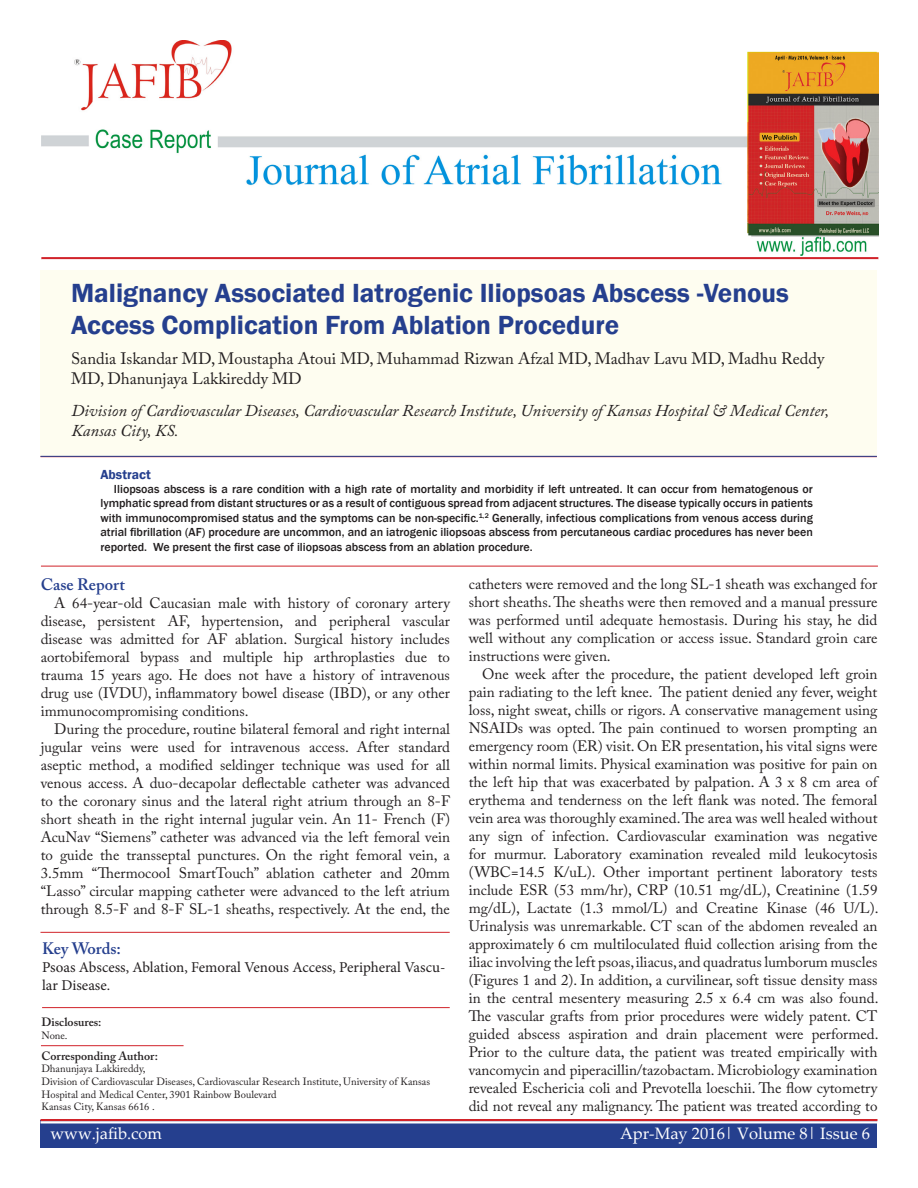
<style>
.page{position:relative;width:918px;height:1188px;background:#fff}
.page>*{position:absolute;margin:0;border:0;box-sizing:border-box;transform-origin:0 0}
._05_Article_Title{font:600 27px/32.4px "Franklin Gothic";color:#253f8e}
._07_Author_Affiliati{font:italic 16.5px/19.8px "Adobe Caslon Pro";color:#231f20}
._06_Author_block{font:16.5px/19.8px "Adobe Caslon Pro";color:#231f20}
.white_header_for_blu{font:16.5px "Palatino Linotype";color:#fff}
._11_Body_Header{font:600 16.5px "Adobe Caslon Pro";color:#253f8e}
._10_Body_Text{font:15px/18px "Adobe Caslon Pro";color:#231f20;text-align:justify}
.t1{font:15px/18px "Minion Pro";color:#231f20}
._08_Abstract_Header{font:600 13.5px "Franklin Gothic";color:#253f8e}
._09_Abstract_Body{font:500 12px/14.4px "Franklin Gothic";color:#231f20;text-align:justify}
._13_small_text_for_h{font:600 12px "Adobe Caslon Pro";color:#231f20}
._14_Small_text_heade{font:600 12px "Adobe Caslon Pro";color:#231f20}
._13_small_text_for_h-2{font:10.5px/12.6px "Adobe Caslon Pro";color:#231f20}
</style>
<div class="page">
<div style="left:40px;top:1120px;width:838px;height:28px;background:#253f8e"></div>
<hr style="left:40px;top:1119px;width:838px;height:2px;background:#d1232a">
<hr style="left:40px;top:1121px;width:838px;height:3px;background:#fff">
<div style="left:40px;top:270px;width:838px;height:186px;background:#fefdf0"></div>
<hr style="left:41px;top:566px;width:837px;height:1px;background:#d1232a">
<hr style="left:40px;top:456px;width:837px;height:1px;background:#253f8e">
<hr style="left:42px;top:1007px;width:408px;height:1px;background:#d1232a">
<hr style="left:41px;top:1045px;width:143px;height:1px;background:#d1232a">
<hr style="left:40px;top:932px;width:410px;height:1px;background:#d1232a">
<hr style="left:41px;top:257px;width:837px;height:2px;background:#d1232a">
<img style="left:41px;top:40px;width:837px;height:216px">
<p class="_05_Article_Title" style="left:71px;top:277px;width:720px">Malignancy Associated Iatrogenic Iliopsoas Abscess -Venous<br>Access Complication From Ablation Procedure</p>
<p class="_06_Author_block" style="left:71px;top:349px;width:755px">Sandia Iskandar MD, Moustapha Atoui MD, Muhammad Rizwan Afzal MD, Madhav Lavu MD, Madhu Reddy<br>MD, Dhanunjaya Lakkireddy MD</p>
<p class="_07_Author_Affiliati" style="left:71px;top:400px;width:759px">Division of Cardiovascular Diseases, Cardiovascular Research Institute, University of Kansas Hospital &amp; Medical Center,<br>Kansas City, KS.</p>
<p class="_08_Abstract_Header" style="left:100px;top:466px;width:52px">Abstract</p>
<p class="_09_Abstract_Body" style="left:100px;top:482px;width:714px;text-indent:14px">Iliopsoas abscess is a rare condition with a high rate of mortality and morbidity if left untreated. It can occur from hematogenous or lymphatic spread from distant structures or as a result of contiguous spread from adjacent structures. The disease typically occurs in patients with immunocompromised status and the symptoms can be non-specific.<sup>1,2</sup> Generally, infectious complications from venous access during atrial fibrillation (AF) procedure are uncommon, and an iatrogenic iliopsoas abscess from percutaneous cardiac procedures has never been reported. We present the first case of iliopsoas abscess from an ablation procedure.</p>
<p class="_11_Body_Header" style="left:41px;top:575px;width:86px">Case Report</p>
<p class="_10_Body_Text" style="left:41px;top:594px;width:411px;text-indent:14px">A 64-year-old Caucasian male with history of coronary artery disease, persistent AF, hypertension, and peripheral vascular disease was admitted for AF ablation. Surgical history includes aortobifemoral bypass and multiple hip arthroplasties due to trauma 15 years ago. He does not have a history of intravenous drug use (IVDU), inflammatory bowel disease (IBD), or any other immunocompromising conditions.</p>
<p class="_10_Body_Text" style="left:41px;top:720px;width:411px;text-indent:14px">During the procedure, routine bilateral femoral and right internal jugular veins were used for intravenous access. After standard aseptic method, a modified seldinger technique was used for all venous access. A duo-decapolar deflectable catheter was advanced to the coronary sinus and the lateral right atrium through an 8-F short sheath in the right internal jugular vein. An 11- French (F)<br>AcuNav “Siemens” catheter was advanced via the left femoral vein to guide the transseptal punctures. On the right femoral vein, a 3.5mm “Thermocool SmartTouch” ablation catheter and 20mm “Lasso” circular mapping catheter were advanced to the left atrium through 8.5-F and 8-F SL-1 sheaths, respectively. At the end, the</p>
<p class="_10_Body_Text" style="left:469px;top:575px;width:410px">catheters were removed and the long SL-1 sheath was exchanged for short sheaths. The sheaths were then removed and a manual pressure was performed until adequate hemostasis. During his stay, he did well without any complication or access issue. Standard groin care instructions were given.</p>
<p class="_10_Body_Text" style="left:469px;top:665px;width:411px;text-indent:14px">One week after the procedure, the patient developed left groin pain radiating to the left knee. The patient denied any fever, weight loss, night sweat, chills or rigors. A conservative management using NSAIDs was opted. The pain continued to worsen prompting an emergency room (ER) visit. On ER presentation, his vital signs were within normal limits. Physical examination was positive for pain on the left hip that was exacerbated by palpation. A 3 x 8 cm area of erythema and tenderness on the left flank was noted. The femoral vein area was thoroughly examined. The area was well healed without any sign of infection. Cardiovascular examination was negative for murmur. Laboratory examination revealed mild leukocytosis (WBC=14.5 K/uL). Other important pertinent laboratory tests include ESR (53 mm/hr), CRP (10.51 mg/dL), Creatinine (1.59 mg/dL), Lactate (1.3 mmol/L) and Creatine Kinase (46 U/L).<br>Urinalysis was unremarkable. CT scan of the abdomen revealed an approximately 6 cm multiloculated fluid collection arising from the iliac involving the left psoas, iliacus, and quadratus lumborum muscles (Figures 1 and 2). In addition, a curvilinear, soft tissue density mass in the central mesentery measuring 2.5 x 6.4 cm was also found.<br>The vascular grafts from prior procedures were widely patent. CT guided abscess aspiration and drain placement were performed.<br>Prior to the culture data, the patient was treated empirically with vancomycin and piperacillin/tazobactam. Microbiology examination revealed Eschericia coli and Prevotella loeschii. The flow cytometry did not reveal any malignancy. The patient was treated according to</p>
<p class="_11_Body_Header" style="left:42px;top:939px;width:80px">Key Words:</p>
<p class="t1" style="left:42px;top:958px;width:405px">Psoas Abscess, Ablation, Femoral Venous Access, Peripheral Vascu&shy;lar Disease.</p>
<p class="_14_Small_text_heade" style="left:42px;top:1015px;width:62px">Disclosures:</p>
<p class="_13_small_text_for_h-2" style="left:42px;top:1029px;width:28px">None.</p>
<p class="_13_small_text_for_h" style="left:42px;top:1049px;width:118px">Corresponding Author:</p>
<p class="_13_small_text_for_h-2" style="left:42px;top:1062px;width:105px">Dhanunjaya Lakkireddy,</p>
<p class="_13_small_text_for_h-2" style="left:42px;top:1075px;width:390px">Division of Cardiovascular Diseases, Cardiovascular Research Institute, University of Kansas<br>Hospital and Medical Center, 3901 Rainbow Boulevard</p>
<p class="_13_small_text_for_h-2" style="left:42px;top:1100px;width:115px">Kansas City, Kansas 6616 .</p>
<p class="white_header_for_blu" style="left:51px;top:1122px;width:113px">www.jafib.com</p>
<p class="white_header_for_blu" style="left:620px;top:1122px;width:251px">Apr-May 2016| Volume 8| Issue 6</p>
</div>
